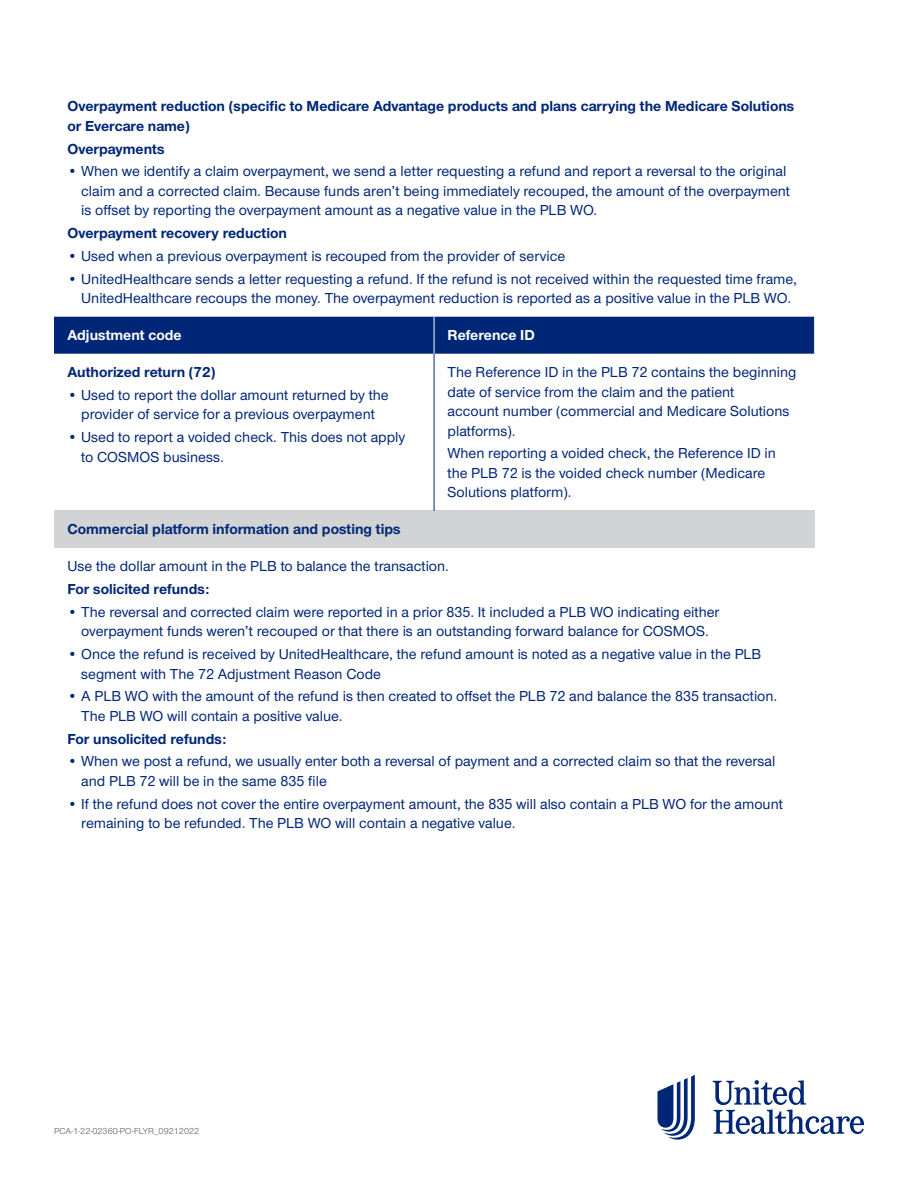
<style>
.page{position:relative;width:918px;height:1188px;background:#fff}
.page>*{position:absolute;margin:0;border:0;box-sizing:border-box;transform-origin:0 0}
.t1{font:500 15px/19.5px "UHC Sans";color:#002677}
.t2{font:700 15px/19.5px "UHC Sans";color:#002677}
.t3{font:700 15px "UHC Sans";color:#fff}
.t4{font:9px "UHC Sans";color:#5a5a5a}
</style>
<div class="page">
<svg style="left:657px;top:1075px;width:38px;height:65px"></svg>
<svg style="left:713px;top:1080px;width:151px;height:54px"></svg>
<div style="left:54px;top:317px;width:760px;height:37px;background:#002677"></div>
<div style="left:54px;top:511px;width:760px;height:37px;background:#d1d3d4"></div>
<hr style="left:434px;top:354px;width:1px;height:157px;background:#002677">
<hr style="left:434px;top:317px;width:1px;height:37px;background:#fff">
<p class="t2" style="left:68px;top:96px;width:728px">Overpayment reduction (specific to Medicare Advantage products and plans carrying the Medicare Solutions or Evercare name)</p>
<p class="t2" style="left:68px;top:138px;width:99px">Overpayments</p>
<p class="t1" style="left:81px;top:161px;width:710px;text-indent:-14px">• When we identify a claim overpayment, we send a letter requesting a refund and report a reversal to the original claim and a corrected claim. Because funds aren’t being immediately recouped, the amount of the overpayment is offset by reporting the overpayment amount as a negative value in the PLB WO.</p>
<p class="t2" style="left:68px;top:223px;width:221px">Overpayment recovery reduction</p>
<p class="t1" style="left:68px;top:246px;width:499px">• Used when a previous overpayment is recouped from the provider of service</p>
<p class="t1" style="left:68px;top:268px;width:731px;text-align:center">• UnitedHealthcare sends a letter requesting a refund. If the refund is not received within the requested time frame,<br>UnitedHealthcare recoups the money. The overpayment reduction is reported as a positive value in the PLB WO.</p>
<p class="t3" style="left:68px;top:325px;width:116px">Adjustment code</p>
<p class="t3" style="left:448px;top:325px;width:89px">Reference ID</p>
<p class="t2" style="left:68px;top:362px;width:150px">Authorized return (72)</p>
<p class="t1" style="left:68px;top:385px;width:323px;text-align:center">• Used to report the dollar amount returned by the provider of service for a previous overpayment</p>
<p class="t1" style="left:81px;top:427px;width:326px;text-indent:-14px">• Used to report a voided check. This does not apply to COSMOS business.</p>
<p class="t1" style="left:448px;top:362px;width:350px">The Reference ID in the PLB 72 contains the beginning date of service from the claim and the patient<br>account number (commercial and Medicare Solutions platforms).</p>
<p class="t1" style="left:448px;top:443px;width:330px">When reporting a voided check, the Reference ID in the PLB 72 is the voided check number (Medicare<br>Solutions platform).</p>
<p class="t2" style="left:68px;top:519px;width:335px">Commercial platform information and posting tips</p>
<p class="t1" style="left:68px;top:556px;width:383px">Use the dollar amount in the PLB to balance the transaction.</p>
<p class="t2" style="left:68px;top:579px;width:144px">For solicited refunds:</p>
<p class="t1" style="left:68px;top:602px;width:653px;text-align:center">• The reversal and corrected claim were reported in a prior 835. It included a PLB WO indicating either overpayment funds weren’t recouped or that there is an outstanding forward balance for COSMOS.</p>
<p class="t1" style="left:81px;top:644px;width:682px;text-indent:-14px">• Once the refund is received by UnitedHealthcare, the refund amount is noted as a negative value in the PLB segment with The 72 Adjustment Reason Code</p>
<p class="t1" style="left:81px;top:686px;width:698px;text-indent:-14px">• A PLB WO with the amount of the refund is then created to offset the PLB 72 and balance the 835 transaction.<br>The PLB WO will contain a positive value.</p>
<p class="t2" style="left:68px;top:728px;width:161px">For unsolicited refunds:</p>
<p class="t1" style="left:81px;top:751px;width:696px;text-indent:-14px">• When we post a refund, we usually enter both a reversal of payment and a corrected claim so that the reversal and PLB 72 will be in the same 835 file</p>
<p class="t1" style="left:81px;top:793px;width:703px;text-indent:-14px">• If the refund does not cover the entire overpayment amount, the 835 will also contain a PLB WO for the amount remaining to be refunded. The PLB WO will contain a negative value.</p>
<p class="t4" style="left:54px;top:1125px;width:147px">PCA-1-22-02360-PO-FLYR_09212022</p>
</div>
